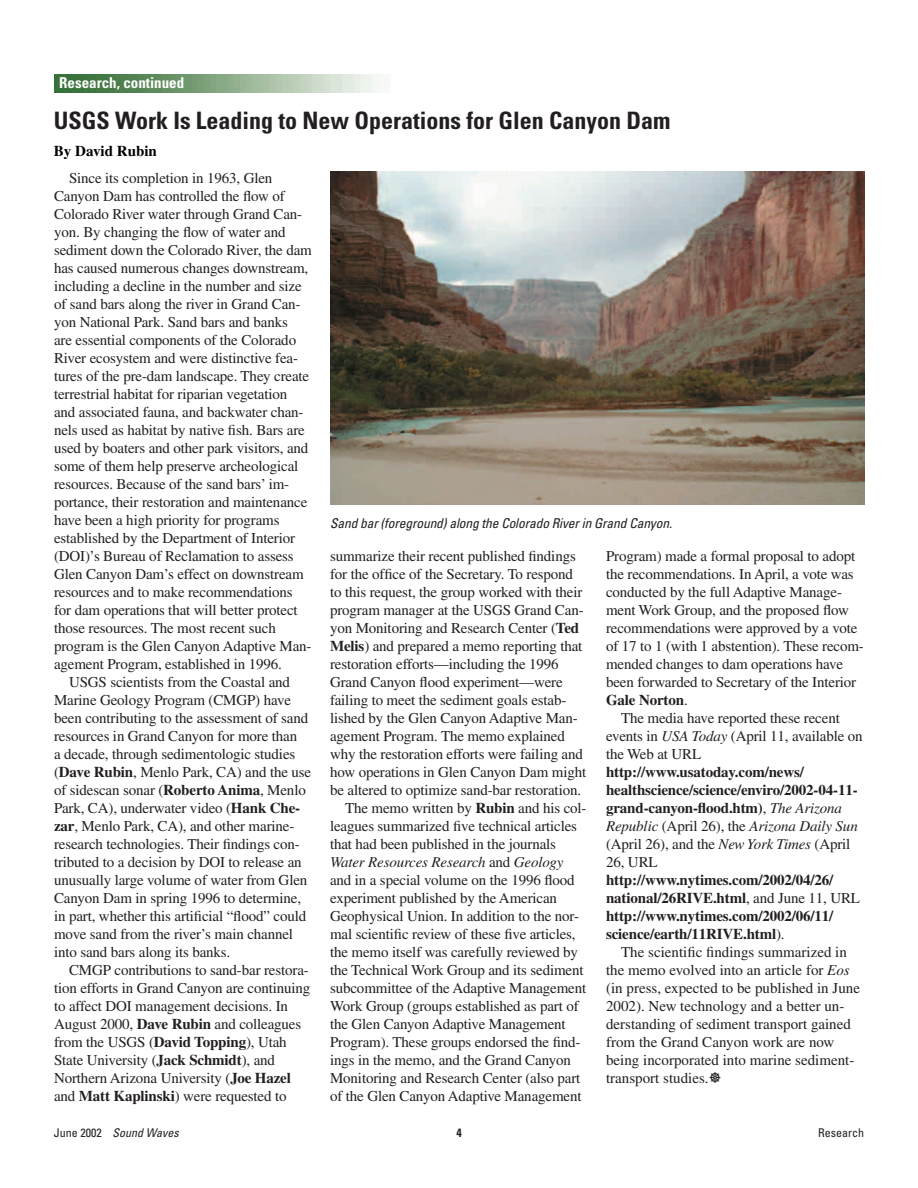
<style>
.page{position:relative;width:918px;height:1188px;background:#fff}
.page>*{position:absolute;margin:0;border:0;box-sizing:border-box;transform-origin:0 0}
.t1{font:700 condensed 24px "Univers";color:#231f20}
.t2{font:15px/18px "Times";letter-spacing:-.01em;color:#231f20}
.t3{font:700 15px/18px "Times";letter-spacing:-.01em;color:#231f20}
.t4{font:italic 15px "Times";letter-spacing:-.01em;color:#231f20}
.t5{font:700 condensed 15px "Univers";color:#fff}
.t6{font:700 15px "Times";color:#000}
.t7{font:italic condensed 13.5px "Univers";color:#231f20}
.t8{font:italic condensed 12px "Univers";color:#231f20}
.t9{font:condensed 12px "Univers";color:#231f20}
.t10{font:700 condensed 12px "Univers";color:#231f20}
.s1{font-weight:700}
.s2{font-style:normal}
.s3{font-weight:400}
.s4{font-style:italic}
.s5{font-weight:400;font-style:italic}
</style>
<div class="page">
<img style="left:54px;top:75px;width:324px;height:18px">
<img style="left:330px;top:172px;width:534px;height:332px">
<p class="t5" style="left:59px;top:77px;width:126px">Research, continued</p>
<h1 class="t1" style="left:54px;top:112px;width:618px">USGS Work Is Leading to New Operations for Glen Canyon Dam</h1>
<p class="t6" style="left:54px;top:146px;width:104px">By David Rubin</p>
<p class="t2" style="left:54px;top:170px;width:259px;text-indent:15px">Since its completion in 1963, Glen Canyon Dam has controlled the flow of Colorado River water through Grand Can&shy;yon. By changing the flow of water and sediment down the Colorado River, the dam has caused numerous changes downstream, including a decline in the number and size of sand bars along the river in Grand Can&shy;yon National Park. Sand bars and banks<br>are essential components of the Colorado River ecosystem and were distinctive fea&shy;tures of the pre-dam landscape. They create terrestrial habitat for riparian vegetation and associated fauna, and backwater chan&shy;nels used as habitat by native fish. Bars are used by boaters and other park visitors, and some of them help preserve archeological resources. Because of the sand bars’ im&shy;portance, their restoration and maintenance have been a high priority for programs established by the Department of Interior (DOI)’s Bureau of Reclamation to assess Glen Canyon Dam’s effect on downstream resources and to make recommendations for dam operations that will better protect those resources. The most recent such program is the Glen Canyon Adaptive Man&shy;agement Program, established in 1996.</p>
<p class="t2" style="left:54px;top:674px;width:259px;text-indent:15px">USGS scientists from the Coastal and Marine Geology Program (CMGP) have been contributing to the assessment of sand resources in Grand Canyon for more than<br>a decade, through sedimentologic studies (<span class="s1">Dave Rubin</span>, Menlo Park, CA) and the use of sidescan sonar (<span class="s1">Roberto Anima</span>, Menlo Park, CA), underwater video (<span class="s1">Hank Che&shy;zar</span>, Menlo Park, CA), and other marine&shy;research technologies. Their findings con&shy;tributed to a decision by DOI to release an unusually large volume of water from Glen Canyon Dam in spring 1996 to determine, in part, whether this artificial “flood” could move sand from the river’s main channel into sand bars along its banks.</p>
<p class="t2" style="left:54px;top:962px;width:258px;text-indent:15px">CMGP contributions to sand-bar restora&shy;tion efforts in Grand Canyon are continuing to affect DOI management decisions. In August 2000, <span class="s1">Dave Rubin</span> and colleagues from the USGS (<span class="s1">David Topping</span>), Utah State University (<span class="s1">Jack Schmidt</span>), and Northern Arizona University (<span class="s1">Joe Hazel </span>and <span class="s1">Matt Kaplinski</span>) were requested to</p>
<p class="t7" style="left:330px;top:518px;width:346px">Sand bar(foreground)along the Colorado Riverin Grand Canyon.</p>
<p class="t2" style="left:330px;top:548px;width:247px">summarize their recent published findings</p>
<p class="t2" style="left:330px;top:566px;width:245px">for the office of the Secretary. To respond</p>
<p class="t2" style="left:330px;top:584px;width:254px">to this request, the group worked with their</p>
<p class="t2" style="left:330px;top:602px;width:255px">program manager at the USGS Grand Can-</p>
<p class="t2" style="left:330px;top:620px;width:251px">yon Monitoring and Research Center (<span class="s1">Ted</span></p>
<p class="t2" style="left:330px;top:638px;width:254px"><span class="s1">Melis</span>) and prepared a memo reporting that</p>
<p class="t2" style="left:330px;top:656px;width:230px">restoration efforts—including the 1996</p>
<p class="t2" style="left:330px;top:674px;width:234px">Grand Canyon flood experiment—were</p>
<p class="t2" style="left:330px;top:692px;width:238px">failing to meet the sediment goals estab-</p>
<p class="t2" style="left:330px;top:710px;width:249px">lished by the Glen Canyon Adaptive Man-</p>
<p class="t2" style="left:330px;top:728px;width:236px">agement Program. The memo explained</p>
<p class="t2" style="left:330px;top:746px;width:254px">why the restoration efforts were failing and</p>
<p class="t2" style="left:330px;top:764px;width:258px">how operations in Glen Canyon Dam might</p>
<p class="t2" style="left:330px;top:782px;width:253px">be altered to optimize sand-bar restoration.</p>
<p class="t2" style="left:345px;top:800px;width:243px">The memo written by <span class="s1">Rubin</span> and his col-</p>
<p class="t2" style="left:330px;top:818px;width:249px">leagues summarized five technical articles</p>
<p class="t2" style="left:330px;top:836px;width:228px">that had been published in the journals</p>
<p class="t4" style="left:330px;top:856px;width:235px">Water Resources Research <span class="s2">and</span> Geology</p>
<p class="t2" style="left:330px;top:872px;width:246px">and in a special volume on the 1996 flood</p>
<p class="t2" style="left:330px;top:890px;width:229px">experiment published by the American</p>
<p class="t2" style="left:330px;top:908px;width:250px">Geophysical Union. In addition to the nor-</p>
<p class="t2" style="left:330px;top:926px;width:247px">mal scientific review of these five articles,</p>
<p class="t2" style="left:330px;top:944px;width:250px">the memo itself was carefully reviewed by</p>
<p class="t2" style="left:330px;top:962px;width:255px">the Technical Work Group and its sediment</p>
<p class="t2" style="left:330px;top:980px;width:258px">subcommittee of the Adaptive Management</p>
<p class="t2" style="left:330px;top:998px;width:250px">Work Group (groups established as part of</p>
<p class="t2" style="left:330px;top:1016px;width:237px">the Glen Canyon Adaptive Management</p>
<p class="t2" style="left:330px;top:1034px;width:252px">Program). These groups endorsed the find-</p>
<p class="t2" style="left:330px;top:1052px;width:242px">ings in the memo, and the Grand Canyon</p>
<p class="t2" style="left:330px;top:1070px;width:252px">Monitoring and Research Center (also part</p>
<p class="t2" style="left:330px;top:1088px;width:253px">of the Glen Canyon Adaptive Management</p>
<p class="t2" style="left:606px;top:548px;width:251px">Program) made a formal proposal to adopt</p>
<p class="t2" style="left:606px;top:566px;width:249px">the recommendations. In April, a vote was</p>
<p class="t2" style="left:606px;top:584px;width:237px">conducted by the full Adaptive Manage-</p>
<p class="t2" style="left:606px;top:602px;width:244px">ment Work Group, and the proposed flow</p>
<p class="t2" style="left:606px;top:620px;width:253px">recommendations were approved by a vote</p>
<p class="t2" style="left:606px;top:638px;width:259px">of 17 to 1 (with 1 abstention). These recom-</p>
<p class="t2" style="left:606px;top:656px;width:238px">mended changes to dam operations have</p>
<p class="t2" style="left:606px;top:674px;width:252px">been forwarded to Secretary of the Interior</p>
<p class="t3" style="left:606px;top:692px;width:83px">Gale Norton<span class="s3">.</span></p>
<p class="t2" style="left:621px;top:710px;width:220px">The media have reported these recent</p>
<p class="t2" style="left:606px;top:728px;width:258px">events in <span class="s4">USA Today</span> (April 11, available on</p>
<p class="t2" style="left:606px;top:746px;width:97px">the Web at URL</p>
<p class="t3" style="left:606px;top:764px;width:253px">http://www.usatoday.com/news/ healthscience/science/enviro/2002-04-11- grand-canyon-flood.htm)<span class="s3">,</span> <span class="s5">The Arizona Republic</span> <span class="s3">(April 26), the</span> <span class="s5">Arizona Daily Sun </span><span class="s3">(April 26), and the</span> <span class="s5">New York Times</span> <span class="s3">(April 26, URL</span></p>
<p class="t3" style="left:606px;top:872px;width:256px">http://www.nytimes.com/2002/04/26/ national/26RIVE.html<span class="s3">, and June 11, URL </span>http://www.nytimes.com/2002/06/11/ science/earth/11RIVE.html<span class="s3">).</span></p>
<p class="t2" style="left:606px;top:944px;width:255px;text-indent:15px">The scientific findings summarized in the memo evolved into an article for <span class="s4">Eos </span>(in press, expected to be published in June 2002). New technology and a better un&shy;derstanding of sediment transport gained from the Grand Canyon work are now being incorporated into marine sediment&shy;transport studies.</p>
<p class="t8" style="left:54px;top:1128px;width:129px"><span class="s2">June 2002</span> Sound Waves</p>
<p class="t10" style="left:457px;top:1128px;width:7px">4</p>
<p class="t9" style="left:818px;top:1128px;width:48px">Research</p>
</div>
